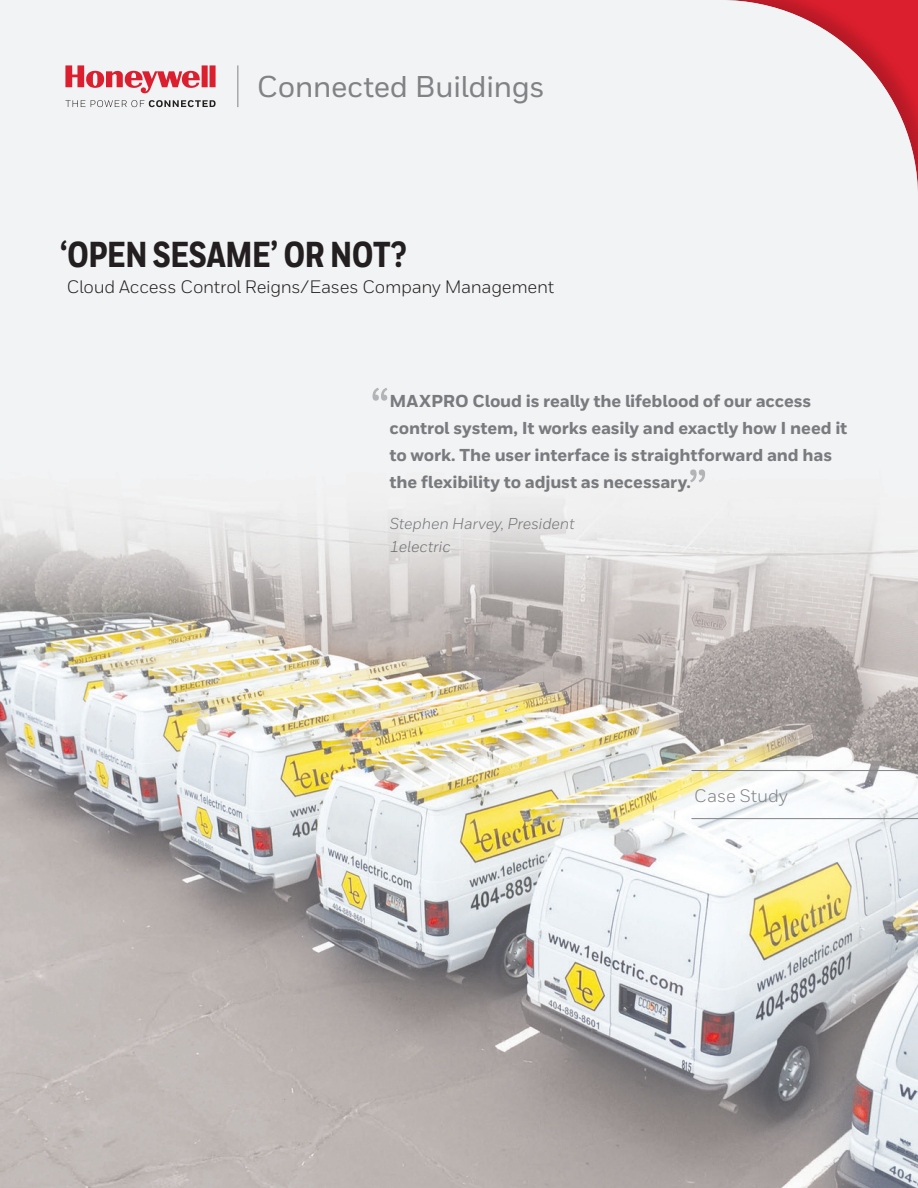
<style>
.page{position:relative;width:918px;height:1188px;background:#fff}
.page>*{position:absolute;margin:0;border:0;box-sizing:border-box;transform-origin:0 0}
.t1{font:500 54px "Honeywell Sans";color:#bcbdc0}
.t2{font:800 36px "Honeywell Cond";letter-spacing:-.015em;color:#231f20}
.t3{font:500 30px "Honeywell Sans";letter-spacing:-.02em;color:#808285}
.t4{font:18px "Honeywell Sans";letter-spacing:-.015em;color:#231f20}
.t5{font:18px "Honeywell Sans";letter-spacing:-.005em;color:#808285}
.t6{font:800 17.25px/27px "Honeywell Sans";letter-spacing:-.01em;color:#808285}
.t7{font:italic 15.75px/22.5px "Honeywell Sans";letter-spacing:-.01em;color:#808285}
</style>
<div class="page">
<img style="left:0;top:0;width:918px;height:1188px">
<div style="left:333px;top:0;width:585px;height:585px;background:#231f20;opacity:.2"></div>
<svg style="left:65px;top:65px;width:151px;height:29px"></svg>
<svg style="left:65px;top:100px;width:151px;height:7px"></svg>
<hr style="left:237px;top:65px;width:1px;height:42px;background:#808285">
<hr style="left:692px;top:770px;width:226px;height:1px;background:#808285">
<hr style="left:692px;top:818px;width:226px;height:1px;background:#808285">
<h3 class="t3" style="left:257px;top:69px;width:290px">Connected Buildings</h3>
<h2 class="t2" style="left:61px;top:232px;width:347px">‘OPEN SESAME’ OR NOT?</h2>
<p class="t4" style="left:67px;top:276px;width:489px">Cloud Access Control Reigns/Eases Company Management</p>
<h1 class="t1" style="left:369px;top:376px;width:22px">“</h1>
<p class="t6" style="left:390px;top:388px;width:459px">MAXPRO Cloud is really the lifeblood of our access control system, It works easily and exactly how I need it to work. The user interface is straightforward and has the flexibility to adjust as necessary.</p>
<h1 class="t1" style="left:687px;top:457px;width:22px">”</h1>
<p class="t7" style="left:390px;top:513px;width:187px">Stephen Harvey, President<br>1electric</p>
<p class="t5" style="left:694px;top:785px;width:95px">Case Study</p>
</div>
